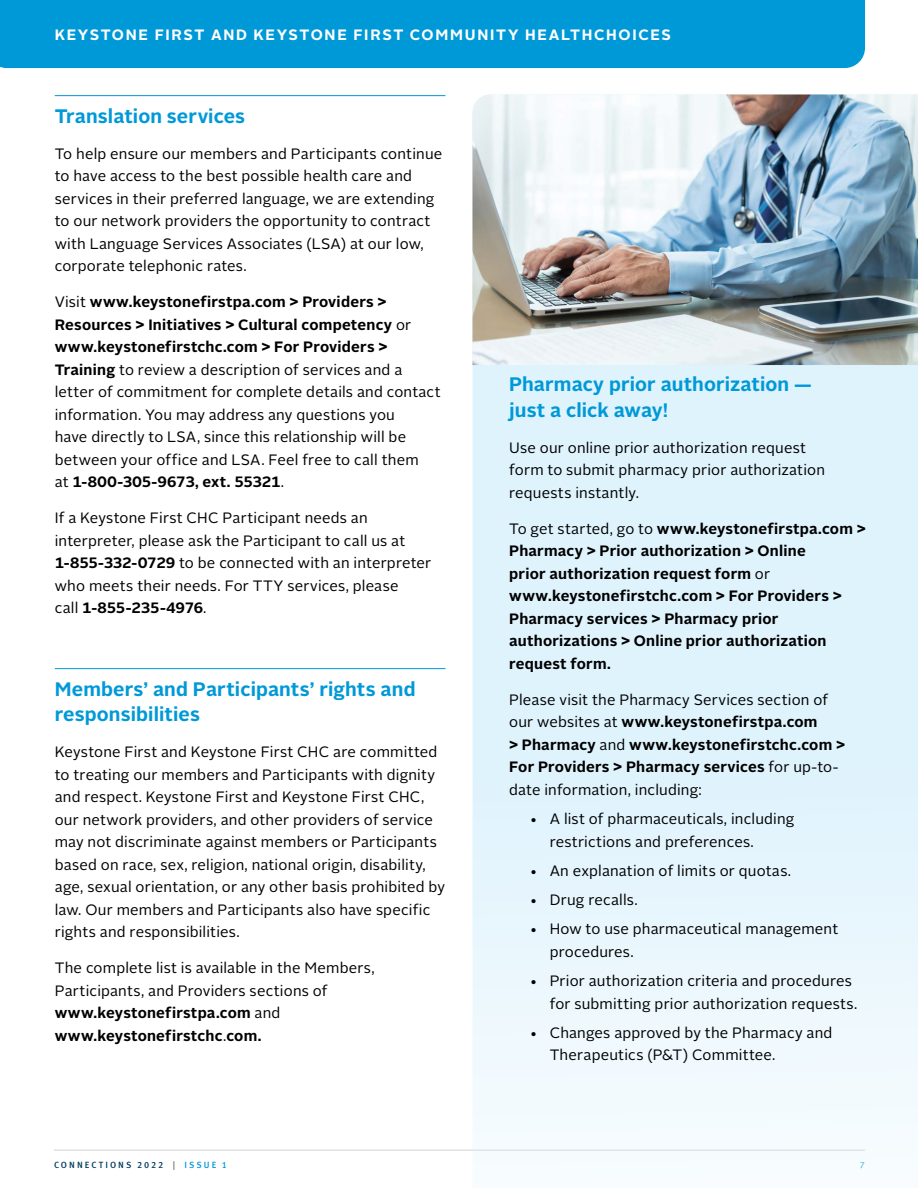
<style>
.page{position:relative;width:918px;height:1188px;background:#fff}
.page>*{position:absolute;margin:0;border:0;box-sizing:border-box;transform-origin:0 0}
.t1{font:700 19.5px/25.5px "Alright Sans";letter-spacing:.005em;color:#0099d8}
.Body_Copy{font:15px/22.5px "Alright Sans";letter-spacing:.01em;color:#000}
.Body_Copy-2{font:700 15px/22.5px "Alright Sans";letter-spacing:.015em;color:#000}
.t2{font:700 15px "Alright Sans";letter-spacing:.105em;color:#fff}
.t3{font:500 9px "Meta Pro";letter-spacing:.225em;color:#003a5d}
.t4{font:9px "Meta Pro Norm";color:#0099d8}
.s1{font-weight:700}
.s2{font-weight:400}
.s3{color:#6d6e71}
.s4{color:#0099d8}
</style>
<div class="page">
<hr style="left:54px;top:1150px;width:811px;height:1px;background:#d1d3d4">
<svg style="left:472px;top:365px;width:446px;height:786px;fill:#dff3fd"></svg>
<img style="left:472px;top:94px;width:446px;height:271px">
<hr style="left:55px;top:95px;width:391px;height:1px;background:#0099d8">
<hr style="left:55px;top:668px;width:391px;height:1px;background:#0099d8">
<div style="left:0;top:0;width:865px;height:68px;background:#0099d8"></div>
<p class="t2" style="left:55px;top:24px;width:618px">KEYSTONE FIRST AND KEYSTONE FIRST COMMUNITY HEALTHCHOICES</p>
<p class="t1" style="left:55px;top:103px;width:192px">Translation services</p>
<p class="Body_Copy" style="left:55px;top:143px;width:389px">To help ensure our members and Participants continue to have access to the best possible health care and services in their preferred language, we are extending to our network providers the opportunity to contract with Language Services Associates (LSA) at our low, corporate telephonic rates.</p>
<p class="Body_Copy" style="left:55px;top:291px;width:387px">Visit <span class="s1">www.keystonefirstpa.com &gt; Providers &gt; Resources &gt; Initiatives &gt; Cultural competency</span> or <span class="s1">www.keystonefirstchc.com &gt; For Providers &gt; Training</span> to review a description of services and a letter of commitment for complete details and contact information. You may address any questions you<br>have directly to LSA, since this relationship will be between your office and LSA. Feel free to call them<br>at <span class="s1">1-800-305-9673, ext. 55321</span>.</p>
<p class="Body_Copy" style="left:55px;top:507px;width:378px">If a Keystone First CHC Participant needs an interpreter, please ask the Participant to call us at <span class="s1">1-855-332-0729</span> to be connected with an interpreter who meets their needs. For TTY services, please<br>call <span class="s1">1-855-235-4976</span>.</p>
<p class="t1" style="left:55px;top:676px;width:362px">Members’ and Participants’ rights and responsibilities</p>
<p class="Body_Copy" style="left:55px;top:741px;width:392px">Keystone First and Keystone First CHC are committed to treating our members and Participants with dignity and respect. Keystone First and Keystone First CHC, our network providers, and other providers of service may not discriminate against members or Participants based on race, sex, religion, national origin, disability, age, sexual orientation, or any other basis prohibited by law. Our members and Participants also have specific rights and responsibilities.</p>
<p class="Body_Copy" style="left:55px;top:957px;width:321px">The complete list is available in the Members, Participants, and Providers sections of <span class="s1">www.keystonefirstpa.com</span> and <span class="s1">www.keystonefirstchc</span>.<span class="s1">com.</span></p>
<p class="t1" style="left:509px;top:372px;width:304px">Pharmacy prior authorization — just a click away!</p>
<p class="Body_Copy" style="left:509px;top:437px;width:317px">Use our online prior authorization request form to submit pharmacy prior authorization requests instantly.</p>
<p class="Body_Copy-2" style="left:509px;top:518px;width:358px"><span class="s2">To get started, go to</span> www.keystonefirstpa.com &gt;</p>
<p class="Body_Copy-2" style="left:509px;top:540px;width:334px">Pharmacy &gt; Prior authorization &gt; Online prior authorization request form <span class="s2">or </span>www.keystonefirstchc.com &gt; For Providers &gt; Pharmacy services &gt; Pharmacy prior authorizations &gt; Online prior authorization request form.</p>
<p class="Body_Copy" style="left:509px;top:689px;width:320px">Please visit the Pharmacy Services section of our websites at <span class="s1">www.keystonefirstpa.com</span></p>
<p class="Body_Copy-2" style="left:509px;top:734px;width:337px">&gt; Pharmacy <span class="s2">and</span> www.keystonefirstchc.com &gt;<br>For Providers &gt; Pharmacy services <span class="s2">for up-to-</span></p>
<p class="Body_Copy" style="left:509px;top:779px;width:194px">date information, including:</p>
<p class="Body_Copy" style="left:550px;top:808px;width:246px;text-indent:-20px">• A list of pharmaceuticals, including restrictions and preferences.</p>
<p class="Body_Copy" style="left:529px;top:860px;width:263px">• An explanation of limits or quotas.</p>
<p class="Body_Copy" style="left:529px;top:889px;width:110px">• Drug recalls.</p>
<p class="Body_Copy" style="left:550px;top:918px;width:290px;text-indent:-20px">• How to use pharmaceutical management procedures.</p>
<p class="Body_Copy" style="left:550px;top:970px;width:309px;text-indent:-20px">• Prior authorization criteria and procedures for submitting prior authorization requests.</p>
<p class="Body_Copy" style="left:550px;top:1022px;width:284px;text-indent:-20px">• Changes approved by the Pharmacy and<br>Therapeutics (P&amp;T) Committee.</p>
<p class="t3" style="left:54px;top:1158px;width:175px">CONNECTIONS 2022 <span class="s3">|</span> <span class="s4">ISSUE 1</span></p>
<p class="t4" style="left:860px;top:1158px;width:7px">7</p>
</div>
